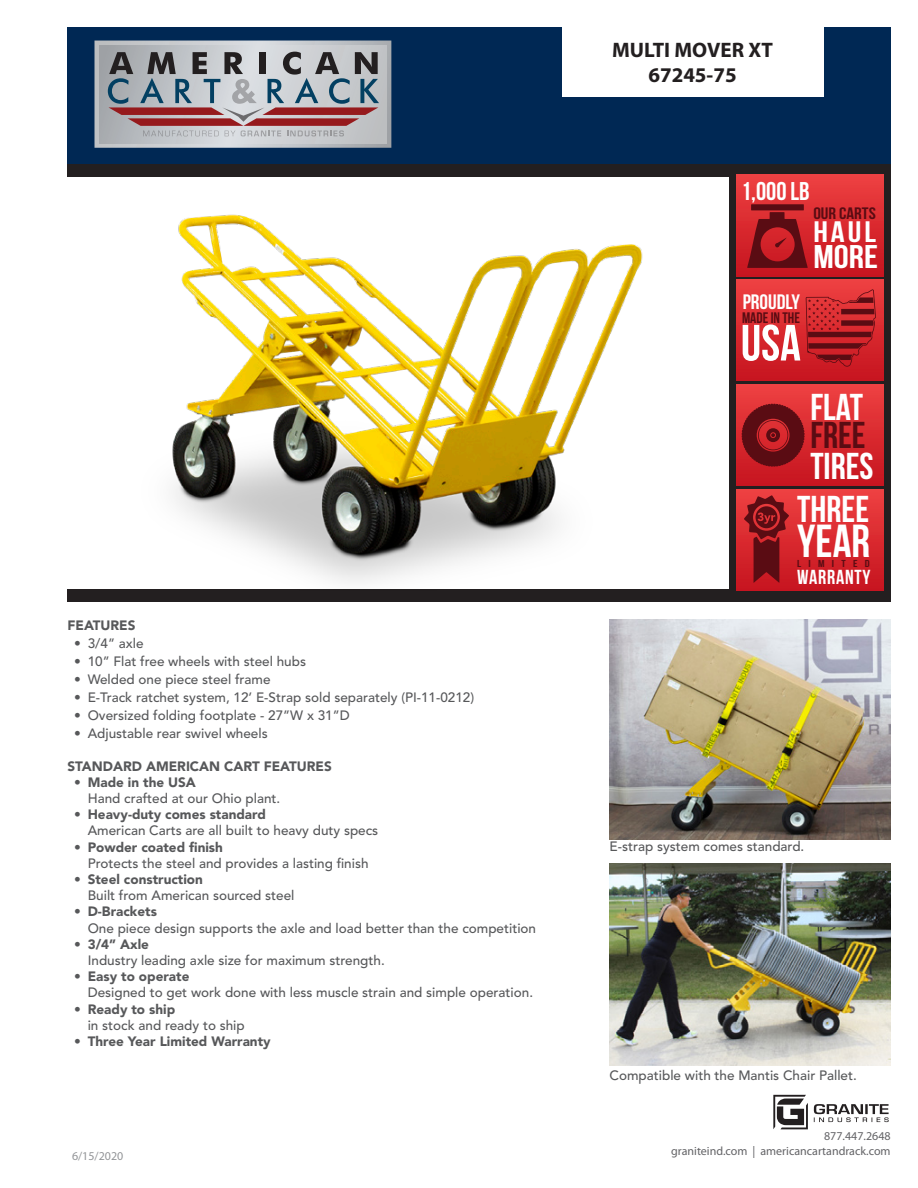
<style>
.page{position:relative;width:918px;height:1188px;background:#fff}
.page>*{position:absolute;margin:0;border:0;box-sizing:border-box;transform-origin:0 0}
.t1{font:50.85px "Bebas Neue";color:#fff}
.t2{font:46.35px "Bebas Neue";color:#fff}
.t3{font:37.35px/29.5px "Bebas Neue";color:#fff}
.t4{font:32.85px "Bebas Neue";color:#fff;scale:1.15 1}
.t5{font:29.55px "Bebas Neue";color:#fff;scale:1.15 1}
.t6{font:25.65px "Bebas Neue";color:#fff}
.t7{font:700 21px "Myriad Pro";color:#231f20}
.t8{font:20.85px "Bebas Neue";color:#fff}
.t9{font:20.25px "Bebas Neue";letter-spacing:.04em;color:#fff}
.t10{font:16.5px "Bebas Neue";color:#5a0c13;scale:1.15 1}
.t11{font:15.3px "Bebas Neue";color:#5a0c13}
.t12{font:500 13.5px/16.2px "Avenir LT Std";color:#57585a}
.t13{font:900 13.5px "Avenir LT Std";color:#57585a}
.t14{font:12px/14.4px "Myriad Pro";color:#636366;text-align:right}
.t15{font:12px "Myriad Pro";color:#939598}
.t16{font:10.05px "Bebas Neue";letter-spacing:.6em;color:#5a0c13;scale:1.2 1}
.s1{font-weight:900}
.s2{color:#5a0c13}
</style>
<div class="page">
<div style="left:68px;top:590px;width:823px;height:12px;background:#231f20"></div>
<div style="left:68px;top:27px;width:823px;height:137px;background:#002854"></div>
<div style="left:68px;top:164px;width:823px;height:12px;background:#231f20"></div>
<svg style="left:94px;top:41px;width:297px;height:107px;background:#a8a1a6"></svg>
<svg style="left:773px;top:1095px;width:35px;height:34px"></svg>
<svg style="left:814px;top:1104px;width:75px;height:18px"></svg>
<img style="left:121px;top:176px;width:551px;height:414px">
<img style="left:610px;top:620px;width:281px;height:219px">
<div style="left:729px;top:170px;width:162px;height:424px;background:#231f20"></div>
<div style="left:736px;top:385px;width:148px;height:101px;background:linear-gradient(to bottom,#ee4141,#c6141f)"></div>
<svg style="left:742px;top:404px;width:63px;height:63px;background:#8a171d"></svg>
<div style="left:736px;top:175px;width:148px;height:101px;background:linear-gradient(to bottom,#ee4141,#c6141f)"></div>
<svg style="left:747px;top:204px;width:61px;height:64px;background:#98191f"></svg>
<div style="left:736px;top:280px;width:148px;height:101px;background:linear-gradient(to bottom,#ee4141,#c6141f)"></div>
<svg style="left:806px;top:289px;width:70px;height:78px;background:#b52228"></svg>
<img style="left:610px;top:864px;width:281px;height:201px">
<div style="left:736px;top:489px;width:148px;height:102px;background:linear-gradient(to bottom,#ee4141,#c6141f)"></div>
<svg style="left:744px;top:495px;width:45px;height:88px;background:#981a20"></svg>
<div style="left:562px;top:27px;width:262px;height:69px;background:#fff"></div>
<p class="t13" style="left:68px;top:617px;width:70px">FEATURES</p>
<p class="t12" style="left:74px;top:636px;width:71px">• 3/4” axle</p>
<p class="t12" style="left:74px;top:654px;width:233px">• 10” Flat free wheels with steel hubs</p>
<p class="t12" style="left:74px;top:672px;width:198px">• Welded one piece steel frame</p>
<p class="t12" style="left:74px;top:690px;width:401px">• E-Track ratchet system, 12’ E-Strap sold separately (PI-11-0212)</p>
<p class="t12" style="left:74px;top:708px;width:277px">• Oversized folding footplate - 27”W x 31”D</p>
<p class="t12" style="left:74px;top:726px;width:195px">• Adjustable rear swivel wheels</p>
<p class="t13" style="left:68px;top:758px;width:266px">STANDARD AMERICAN CART FEATURES</p>
<p class="t12" style="left:88px;top:774px;width:194px;text-indent:-14px"><span class="s1">• Made in the USA<br></span>Hand crafted at our Ohio plant.</p>
<p class="t12" style="left:88px;top:807px;width:292px;text-indent:-14px"><span class="s1">• Heavy-duty comes standard<br></span>American Carts are all built to heavy duty specs</p>
<p class="t12" style="left:88px;top:839px;width:282px;text-indent:-14px"><span class="s1">• Powder coated finish<br></span>Protects the steel and provides a lasting finish</p>
<p class="t12" style="left:88px;top:871px;width:208px;text-indent:-14px"><span class="s1">• Steel construction<br></span>Built from American sourced steel</p>
<p class="t12" style="left:88px;top:904px;width:450px;text-indent:-14px"><span class="s1">• D-Brackets<br></span>One piece design supports the axle and load better than the competition</p>
<p class="t12" style="left:88px;top:936px;width:299px;text-indent:-14px"><span class="s1">• 3/4” Axle<br></span>Industry leading axle size for maximum strength.</p>
<p class="t12" style="left:88px;top:969px;width:447px;text-indent:-14px"><span class="s1">• Easy to operate<br></span>Designed to get work done with less muscle strain and simple operation.</p>
<p class="t12" style="left:88px;top:1001px;width:159px;text-indent:-14px"><span class="s1">• Ready to ship<br></span>in stock and ready to ship</p>
<p class="t13" style="left:74px;top:1033px;width:198px">• Three Year Limited Warranty</p>
<p class="t15" style="left:72px;top:1148px;width:53px">6/15/2020</p>
<p class="t7" style="left:612px;top:36px;width:162px">MULTI MOVER XT</p>
<p class="t7" style="left:648px;top:61px;width:90px">67245-75</p>
<p class="t6" style="left:741px;top:177px;width:70px">1,000 LB</p>
<p class="t8" style="left:743px;top:291px;width:59px">PROUDLY</p>
<p class="t11" style="left:742px;top:309px;width:59px">MADE IN THE</p>
<p class="t1" style="left:741px;top:315px;width:62px">USA</p>
<p class="t10" style="left:813px;top:204px;width:56px">OUR CARTS</p>
<p class="t5" style="left:813px;top:216px;width:56px">HAUL</p>
<p class="t4" style="left:813px;top:238px;width:58px">MORE</p>
<p class="t3" style="left:810px;top:392px;width:65px">FLAT<br><span class="s2">FREE<br></span>TIRES</p>
<p class="t3" style="left:797px;top:494px;width:73px">THREE</p>
<p class="t2" style="left:797px;top:516px;width:74px">YEAR</p>
<p class="t9" style="left:797px;top:565px;width:75px">WARRANTY</p>
<p class="t16" style="left:797px;top:558px;width:62px">LIMITED</p>
<p class="t12" style="left:610px;top:838px;width:196px">E-strap system comes standard.</p>
<p class="t12" style="left:610px;top:1067px;width:249px">Compatible with the Mantis Chair Pallet.</p>
<p class="t14" style="left:671px;top:1129px;width:221px">877.447.2648<br>graniteind.com | americancartandrack.com</p>
</div>
